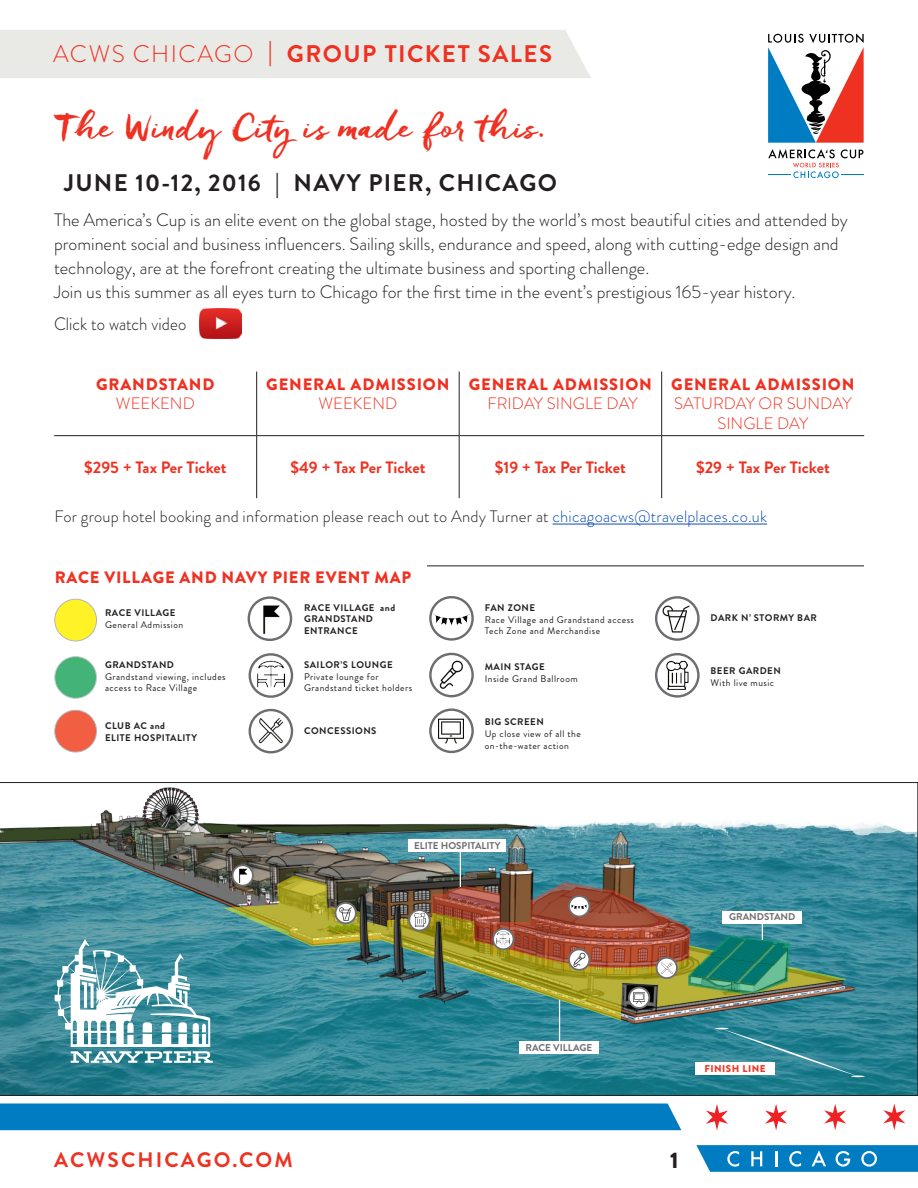
<style>
.page{position:relative;width:918px;height:1188px;background:#fff}
.page>*{position:absolute;margin:0;border:0;box-sizing:border-box;transform-origin:0 0}
.t1{font:36px "Freeland";letter-spacing:-.005em;color:#ef3122}
.t2{font:700 24px "Brandon Grotesque";letter-spacing:.05em;color:#231f20}
.t3{font:700 24px "Brandon Grotesque";letter-spacing:.06em;color:#ef3122}
.body{font:900 22.5px "Brandon Grotesque";color:#231f20}
.t4{font:700 21px "Brandon Grotesque";letter-spacing:.1em;color:#ef3122}
.t5{font:300 18px/24px "Brandon Grotesque";color:#231f20}
.t6{font:300 18px "Brandon Grotesque";color:#231f20;scale:.93 1}
.t7{font:900 16.5px/19.8px "Brandon Grotesque";letter-spacing:.05em;color:#ef3122;text-align:center}
.t8{font:300 16.5px "Brandon Grotesque";letter-spacing:.01em;color:#231f20}
.t9{font:700 16.5px "Brandon Grotesque";color:#ef3122}
.t10{font:300 16.5px/19.8px "Brandon Grotesque";color:#ef3122;text-align:center}
.t11{font:700 9.9px "Brandon Grotesque";color:#6d6e71}
.t12{font:900 9.9px "Brandon Grotesque";letter-spacing:.05em;color:#ee3524}
.t13{font:9.6px/11.6px "Brandon Grotesque";letter-spacing:.05em;color:#231f20}
.t14{font:700 9.6px/11.6px "Brandon Grotesque";letter-spacing:.05em;color:#231f20}
.s1{font-weight:300}
.s2{font-weight:900}
.s3{color:#0b4cb4}
.s4{font-weight:700}
</style>
<div class="page">
<div style="left:0;top:1104px;width:681px;height:26px;background:#007cc2"></div>
<svg style="left:824px;top:1104px;width:22px;height:26px"></svg>
<svg style="left:765px;top:1104px;width:22px;height:26px"></svg>
<svg style="left:883px;top:1104px;width:22px;height:26px"></svg>
<svg style="left:706px;top:1104px;width:22px;height:26px"></svg>
<svg style="left:696px;top:1145px;width:222px;height:27px;background:#208cc9"></svg>
<svg style="left:768px;top:33px;width:96px;height:110px"></svg>
<svg style="left:768px;top:149px;width:96px;height:29px"></svg>
<div style="left:0;top:30px;width:591px;height:48px;background:#e9e9e6"></div>
<img style="left:199px;top:308px;width:43px;height:30px">
<hr style="left:256px;top:372px;width:1px;height:63px;background:#231f20">
<hr style="left:459px;top:372px;width:1px;height:63px;background:#231f20">
<hr style="left:54px;top:435px;width:203px;height:1px;background:#231f20">
<hr style="left:257px;top:435px;width:202px;height:1px;background:#231f20">
<hr style="left:256px;top:436px;width:1px;height:62px;background:#231f20">
<hr style="left:459px;top:435px;width:203px;height:1px;background:#231f20">
<hr style="left:459px;top:436px;width:1px;height:62px;background:#231f20">
<hr style="left:661px;top:372px;width:1px;height:63px;background:#231f20">
<hr style="left:661px;top:436px;width:1px;height:62px;background:#231f20">
<hr style="left:662px;top:435px;width:202px;height:1px;background:#231f20">
<img style="left:0;top:782px;width:918px;height:314px">
<svg style="left:430px;top:597px;width:43px;height:42px"></svg>
<div style="left:429px;top:596px;width:45px;height:45px;border:2px solid #6c6d70;border-radius:50%"></div>
<img style="left:432px;top:604px;width:39px;height:37px">
<svg style="left:656px;top:654px;width:42px;height:42px"></svg>
<div style="left:655px;top:653px;width:45px;height:45px;border:2px solid #6c6d70;border-radius:50%"></div>
<img style="left:659px;top:657px;width:35px;height:36px">
<svg style="left:430px;top:654px;width:43px;height:42px"></svg>
<div style="left:429px;top:653px;width:45px;height:44px;border:2px solid #6c6d70;border-radius:50%"></div>
<img style="left:435px;top:660px;width:31px;height:30px">
<svg style="left:430px;top:710px;width:43px;height:42px"></svg>
<div style="left:429px;top:708px;width:45px;height:45px;border:2px solid #6c6d70;border-radius:50%"></div>
<img style="left:439px;top:719px;width:25px;height:25px">
<svg style="left:250px;top:654px;width:42px;height:43px"></svg>
<div style="left:249px;top:653px;width:44px;height:45px;border:2px solid #6c6d70;border-radius:50%"></div>
<img style="left:257px;top:660px;width:28px;height:28px">
<img style="left:247px;top:596px;width:46px;height:45px">
<svg style="left:250px;top:710px;width:42px;height:42px"></svg>
<div style="left:249px;top:709px;width:44px;height:44px;border:2px solid #6c6d70;border-radius:50%"></div>
<img style="left:257px;top:717px;width:28px;height:27px">
<svg style="left:656px;top:597px;width:42px;height:43px"></svg>
<div style="left:655px;top:596px;width:45px;height:45px;border:2px solid #6c6d70;border-radius:50%"></div>
<img style="left:663px;top:606px;width:27px;height:27px">
<div style="left:55px;top:657px;width:42px;height:41px;background:#43b377;border-radius:50%"></div>
<div style="left:54px;top:656px;width:43px;height:43px;border:1px solid #bcbdc0;border-radius:50%"></div>
<svg style="left:55px;top:599px;width:42px;height:42px"></svg>
<div style="left:54px;top:599px;width:43px;height:42px;border:1px solid #a8a9ad;border-radius:50%"></div>
<svg style="left:55px;top:710px;width:42px;height:42px"></svg>
<div style="left:54px;top:710px;width:43px;height:42px;border:1px solid #a8a9ad;border-radius:50%"></div>
<hr style="left:427px;top:566px;width:437px;height:1px;background:#231f20">
<hr style="left:553px;top:524px;width:214px;height:1px;background:#0b4cb4">
<svg style="left:55px;top:939px;width:158px;height:124px"></svg>
<p class="t3" style="left:53px;top:37px;width:500px"><span class="s1">ACWS CHICAGO</span> | GROUP TICKET SALES</p>
<p class="t1" style="left:54px;top:104px;width:496px">The Windy City is made for this.</p>
<p class="t2" style="left:64px;top:166px;width:494px">JUNE 10-12, 2016 | NAVY PIER, CHICAGO</p>
<p class="t5" style="left:54px;top:208px;width:795px">The America’s Cup is an elite event on the global stage, hosted by the world’s most beautiful cities and attended by prominent social and business influencers. Sailing skills, endurance and speed, along with cutting-edge design and technology, are at the forefront creating the ultimate business and sporting challenge.</p>
<p class="t5" style="left:54px;top:280px;width:743px">Join us this summer as all eyes turn to Chicago for the first time in the event’s prestigious 165-year history.</p>
<p class="t6" style="left:54px;top:311px;width:144px">Click to watch video</p>
<p class="t7" style="left:96px;top:374px;width:120px">GRANDSTAND<br><span class="s1">WEEKEND</span></p>
<p class="t7" style="left:266px;top:374px;width:185px">GENERAL ADMISSION<br><span class="s1">WEEKEND</span></p>
<p class="t7" style="left:469px;top:374px;width:185px">GENERAL ADMISSION<br><span class="s1">FRIDAY SINGLE DAY</span></p>
<p class="t10" style="left:671px;top:374px;width:185px"><span class="s2">GENERAL ADMISSION<br></span>SATURDAY OR SUNDAY<br>SINGLE DAY</p>
<p class="t9" style="left:84px;top:455px;width:144px">$295 + Tax Per Ticket</p>
<p class="t9" style="left:290px;top:455px;width:136px">$49 + Tax Per Ticket</p>
<p class="t9" style="left:495px;top:455px;width:133px">$19 + Tax Per Ticket</p>
<p class="t9" style="left:696px;top:455px;width:135px">$29 + Tax Per Ticket</p>
<p class="t8" style="left:54px;top:505px;width:714px">For group hotel booking and information please reach out to Andy Turner at <span class="s3">chicagoacws@travelplaces.co.uk</span></p>
<p class="t7" style="left:55px;top:567px;width:358px">RACE VILLAGE AND NAVY PIER EVENT MAP</p>
<p class="t13" style="left:105px;top:607px;width:80px"><span class="s4">RACE VILLAGE<br></span>General Admission</p>
<p class="t13" style="left:105px;top:659px;width:122px"><span class="s4">GRANDSTAND<br></span>Grandstand viewing, includes access to Race Village</p>
<p class="t14" style="left:105px;top:720px;width:94px">CLUB AC and<br>ELITE HOSPITALITY</p>
<p class="t14" style="left:304px;top:602px;width:93px">RACE VILLAGE and<br>GRANDSTAND<br>ENTRANCE</p>
<p class="t13" style="left:304px;top:659px;width:110px"><span class="s4">SAILOR’S LOUNGE<br></span>Private lounge for<br>Grandstand ticket holders</p>
<p class="t14" style="left:304px;top:725px;width:74px">CONCESSIONS</p>
<p class="t13" style="left:485px;top:602px;width:151px"><span class="s4">FAN ZONE<br></span>Race Village and Grandstand access<br>Tech Zone and Merchandise</p>
<p class="t13" style="left:485px;top:661px;width:95px"><span class="s4">MAIN STAGE<br></span>Inside Grand Ballroom</p>
<p class="t13" style="left:485px;top:717px;width:98px"><span class="s4">BIG SCREEN<br></span>Up close view of all the on-the-water action</p>
<p class="t11" style="left:414px;top:838px;width:88px">ELITE HOSPITALITY</p>
<p class="t14" style="left:711px;top:612px;width:108px">DARK N’ STORMY BAR</p>
<p class="t13" style="left:711px;top:665px;width:72px"><span class="s4">BEER GARDEN<br></span>With live music</p>
<p class="t11" style="left:729px;top:910px;width:68px">GRANDSTAND</p>
<p class="t11" style="left:526px;top:1041px;width:68px">RACE VILLAGE</p>
<p class="t12" style="left:704px;top:1061px;width:63px">FINISH LINE</p>
<p class="t4" style="left:54px;top:1145px;width:240px">ACWSCHICAGO.COM</p>
<p class="body" style="left:670px;top:1144px;width:10px">1</p>
</div>
